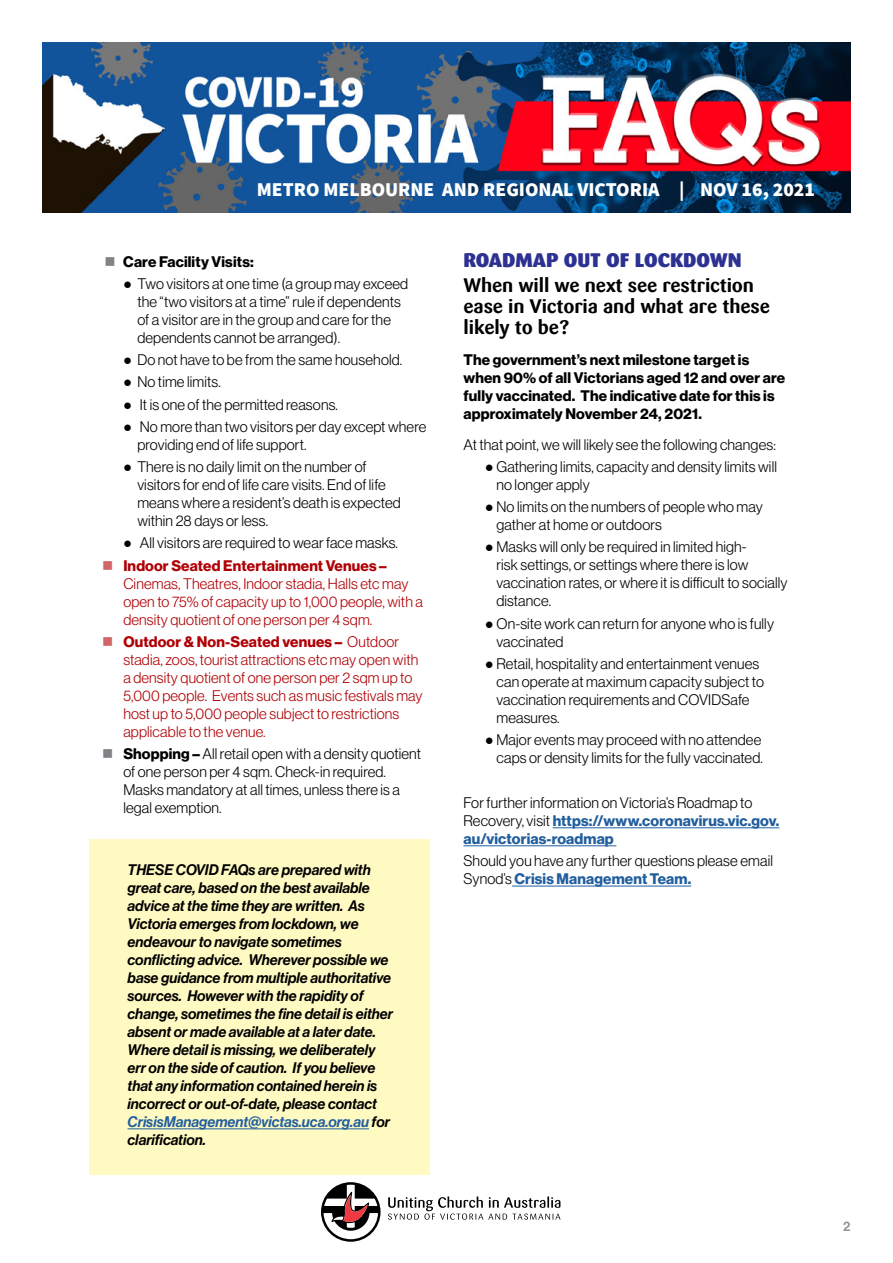
<style>
.page{position:relative;width:893px;height:1263px;background:#fff}
.page>*{position:absolute;margin:0;border:0;box-sizing:border-box;transform-origin:0 0}
.t1{font:900 21px "Source Sans Pro";color:#fff}
.t2{font:700 19.5px/21px "Sari";letter-spacing:-.01em;color:#000}
.t3{font:900 19.5px "Source Sans Pro";color:#fff}
.t4{font:900 19.5px "Sari";color:#2d3192}
.t5{font:15px/18px "N Haas Grotesk DS Pro 45 Lt";letter-spacing:.01em;color:#000}
.t6{font:15px/18px "N Haas Grotesk DS Pro 66 Md It";color:#000}
.t7{font:15px/18px "N Haas Grotesk DS Pro 45 Lt";letter-spacing:.01em;color:#b00005}
.t8{font:15px/18px "N Haas Grotesk DS Pro 75 Bd";letter-spacing:.01em;color:#000}
.t9{font:15px/18px "N Haas Grotesk DS Pro 75 Bd";letter-spacing:.01em;color:#215e9e}
.t10{font:15px "N Haas Grotesk DS Pro 75 Bd";letter-spacing:.01em;color:#b00005}
.t11{font:13.5px "N Haas Grotesk DS Pro 65 Md";color:#939598}
.s1{font-weight:300}
.s2{color:#808285}
.s3{font-family:"Arial"}
.s4{color:#d06669}
.s5{font-family:"N Haas Grotesk DS Pro 45 Lt"}
.s6{font-family:"N Haas Grotesk DS Pro 75 Bd"}
.s7{color:#215e9e}
.s8{font-family:"N Haas Grotesk DS Pro 45 Lt";color:#000}
</style>
<div class="page">
<div style="left:89px;top:840px;width:340px;height:335px;background:#fffac2"></div>
<svg style="left:388px;top:1196px;width:172px;height:24px"></svg>
<svg style="left:321px;top:1182px;width:60px;height:60px"></svg>
<hr style="left:553px;top:827px;width:226px;height:1px;background:#215e9e">
<hr style="left:463px;top:845px;width:153px;height:1px;background:#215e9e">
<hr style="left:512px;top:886px;width:179px;height:1px;background:#215e9e">
<hr style="left:128px;top:1128px;width:241px;height:1px;background:#215e9e">
<img style="left:43px;top:43px;width:807px;height:169px">
<h1 class="t1" style="left:189px;top:173px;width:350px">REGIONAL VICTORIA <span class="s1">I</span> JUNE 10, 2021.</h1>
<h2 class="t3" style="left:257px;top:176px;width:560px">METRO MELBOURNE AND REGIONAL VICTORIA | NOV 16, 2021</h2>
<p class="t8" style="left:104px;top:253px;width:151px"><span class="s2">■</span> Care Facility Visits:</p>
<p class="t5" style="left:137px;top:275px;width:272px;text-indent:-14px"><span class="s3">●</span> Two visitors at one time (a group may exceed the “two visitors at a time” rule if dependents of a visitor are in the group and care for the dependents cannot be arranged).</p>
<p class="t5" style="left:123px;top:351px;width:281px"><span class="s3">●</span> Do not have to be from the same household.</p>
<p class="t5" style="left:123px;top:373px;width:99px"><span class="s3">●</span> No time limits.</p>
<p class="t5" style="left:123px;top:395px;width:216px"><span class="s3">●</span> It is one of the permitted reasons.</p>
<p class="t5" style="left:137px;top:418px;width:291px;text-indent:-14px"><span class="s3">●</span> No more than two visitors per day except where providing end of life support.</p>
<p class="t5" style="left:137px;top:458px;width:265px;text-indent:-14px"><span class="s3">●</span> There is no daily limit on the number of visitors for end of life care visits. End of life means where a resident’s death is expected within 28 days or less.</p>
<p class="t5" style="left:123px;top:534px;width:276px"><span class="s3">●</span> All visitors are required to wear face masks.</p>
<p class="t10" style="left:102px;top:557px;width:286px"><span class="s4">■</span> Indoor Seated Entertainment Venues –</p>
<p class="t7" style="left:123px;top:574px;width:301px">Cinemas, Theatres, Indoor stadia, Halls etc may open to 75% of capacity up to 1,000 people, with a density quotient of one person per 4 sqm.</p>
<p class="t10" style="left:102px;top:633px;width:299px"><span class="s4">■</span> Outdoor &amp; Non-Seated venues – <span class="s5">Outdoor</span></p>
<p class="t7" style="left:123px;top:651px;width:301px">stadia, zoos, tourist attractions etc may open with a density quotient of one person per 2 sqm up to 5,000 people. Events such as music festivals may host up to 5,000 people subject to restrictions applicable to the venue.</p>
<p class="t5" style="left:123px;top:745px;width:299px;text-indent:-21px"><span class="s2">■</span> <span class="s6">Shopping –</span> All retail open with a density quotient of one person per 4 sqm. Check-in required.<br>Masks mandatory at all times, unless there is a legal exemption.</p>
<p class="t6" style="left:128px;top:861px;width:267px">THESE COVID FAQs are prepared with great care, based on the best available advice at the time they are written. As Victoria emerges from lockdown, we endeavour to navigate sometimes conflicting advice. Wherever possible we base guidance from multiple authoritative sources. However with the rapidity of change, sometimes the fine detail is either absent or made available at a later date.<br>Where detail is missing, we deliberately err on the side of caution. If you believe that any information contained herein is incorrect or out-of-date, please contact <span class="s7">CrisisManagement@victas.uca.org.au</span> for clarification.</p>
<h2 class="t4" style="left:463px;top:248px;width:280px">ROADMAP OUT OF LOCKDOWN</h2>
<h2 class="t2" style="left:463px;top:275px;width:308px">When will we next see restriction ease in Victoria and what are these likely to be?</h2>
<p class="t8" style="left:463px;top:351px;width:323px">The government’s next milestone target is when 90% of all Victorians aged 12 and over are fully vaccinated. The indicative date for this is approximately November 24, 2021.</p>
<p class="t5" style="left:463px;top:435px;width:314px">At that point, we will likely see the following changes:</p>
<p class="t5" style="left:496px;top:458px;width:282px;text-indent:-12px"><span class="s3">●</span> Gathering limits, capacity and density limits will no longer apply</p>
<p class="t5" style="left:496px;top:498px;width:268px;text-indent:-12px"><span class="s3">●</span> No limits on the numbers of people who may gather at home or outdoors</p>
<p class="t5" style="left:496px;top:538px;width:293px;text-indent:-12px"><span class="s3">●</span> Masks will only be required in limited high-<br>risk settings, or settings where there is low vaccination rates, or where it is difficult to socially distance.</p>
<p class="t5" style="left:496px;top:614px;width:279px;text-indent:-12px"><span class="s3">●</span> On-site work can return for anyone who is fully vaccinated</p>
<p class="t5" style="left:496px;top:655px;width:269px;text-indent:-12px"><span class="s3">●</span> Retail, hospitality and entertainment venues can operate at maximum capacity subject to vaccination requirements and COVIDSafe measures.</p>
<p class="t5" style="left:485px;top:731px;width:280px;text-align:right"><span class="s3">●</span> Major events may proceed with no attendee caps or density limits for the fully vaccinated.</p>
<p class="t5" style="left:463px;top:793px;width:290px">For further information on Victoria’s Roadmap to</p>
<p class="t9" style="left:463px;top:812px;width:317px"><span class="s8">Recovery, visit</span> https://www.coronavirus.vic.gov. au/victorias-roadmap</p>
<p class="t5" style="left:463px;top:852px;width:311px">Should you have any further questions please email</p>
<p class="t9" style="left:463px;top:870px;width:229px"><span class="s8">Synod’s</span> Crisis Management Team.</p>
<p class="t11" style="left:843px;top:1218px;width:9px">2</p>
</div>
